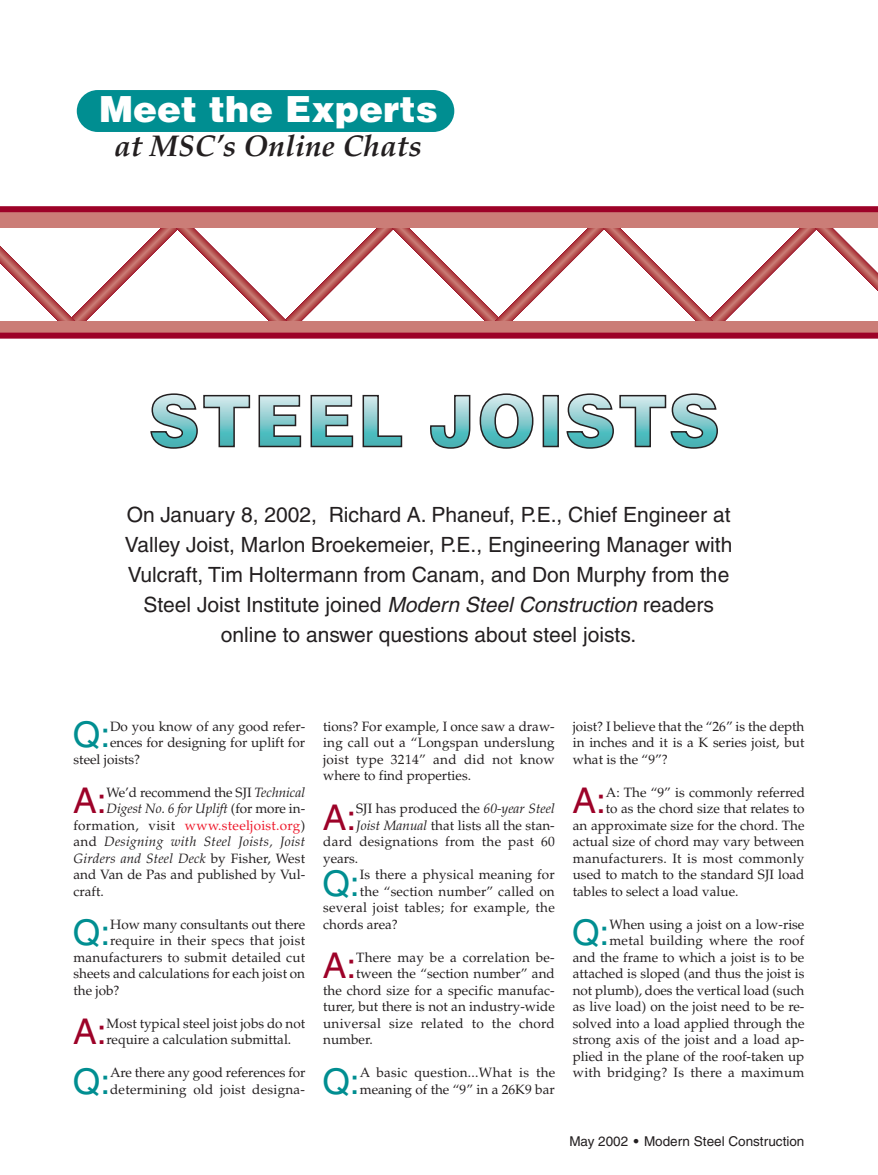
<style>
.page{position:relative;width:878px;height:1175px;background:#fff}
.page>*{position:absolute;margin:0;border:0;box-sizing:border-box;transform-origin:0 0}
.t1{font:900 36px "Helvetica";color:#fff}
.t2{font:35.4px "Helvetica";color:#008e91}
.t3{font:35.4px "Helvetica";color:#9d0228}
.t4{font:italic 700 30px "Palatino";color:#231f20}
.t5{font:21px/30px "Helvetica";color:#231f20;text-align:center}
.t6{font:13.5px/16.5px "Palatino";color:#231f20}
.t7{font:13.5px/16.5px "Palatino";letter-spacing:.02em;color:#231f20}
.t8{font:italic 13.5px "Palatino";letter-spacing:.01em;color:#231f20}
.t9{font:13.5px "Palatino";letter-spacing:.02em;color:#ee1b2d}
.t10{font:13.5px "Helvetica";color:#231f20}
.s1{font-style:italic}
.s2{font-style:normal}
.s3{color:#231f20}
.s4{font-weight:900}
</style>
<div class="page">
<div style="left:77px;top:90px;width:377px;height:42px;background:#008e91;border-radius:21px"></div>
<svg style="left:0;top:227px;width:878px;height:95px"></svg>
<div style="left:0;top:209px;width:878px;height:18px;background:#cb7d77"></div>
<div style="left:0;top:322px;width:878px;height:14px;background:#cb7d77"></div>
<div style="left:0;top:206px;width:878px;height:6px;background:#9d0228"></div>
<div style="left:0;top:332px;width:878px;height:6px;background:#9d0228"></div>
<svg style="left:150px;top:393px;width:568px;height:56px"></svg>
<h1 class="t1" style="left:99px;top:96px;width:340px">Meet the Experts</h1>
<h3 class="t4" style="left:114px;top:134px;width:309px">at MSC’s Online Chats</h3>
<p class="t5" style="left:125px;top:501px;width:609px">On January 8, 2002, Richard A. Phaneuf, P.E., Chief Engineer at Valley Joist, Marlon Broekemeier, P.E., Engineering Manager with Vulcraft, Tim Holtermann from Canam, and Don Murphy from the Steel Joist Institute joined <span class="s1">Modern Steel Construction</span>readers online to answer questions about steel joists.</p>
<h2 class="t2" style="left:73px;top:722px;width:39px">Q:</h2>
<p class="t6" style="left:110px;top:719px;width:196px">Do you know of any good refer-</p>
<p class="t6" style="left:110px;top:736px;width:196px">ences for designing for uplift for</p>
<p class="t6" style="left:74px;top:752px;width:68px">steel joists?</p>
<h2 class="t3" style="left:73px;top:788px;width:35px">A:</h2>
<p class="t6" style="left:106px;top:785px;width:200px">We’d recommend the SJI <span class="s1">Technical</span></p>
<p class="t8" style="left:106px;top:803px;width:200px">Digest No. 6 for Uplift <span class="s2">(for more in-</span></p>
<p class="t9" style="left:73px;top:820px;width:233px"><span class="s3">formation, visit</span> www.steeljoist.org<span class="s3">)</span></p>
<p class="t8" style="left:73px;top:836px;width:233px"><span class="s2">and</span> Designing with Steel Joists, Joist</p>
<p class="t8" style="left:73px;top:853px;width:233px">Girders and Steel Deck <span class="s2">by Fisher, West</span></p>
<p class="t6" style="left:73px;top:868px;width:233px">and Van de Pas and published by Vul-</p>
<p class="t6" style="left:73px;top:884px;width:32px">craft.</p>
<h2 class="t2" style="left:73px;top:920px;width:39px">Q:</h2>
<p class="t6" style="left:110px;top:917px;width:196px">How many consultants out there</p>
<p class="t7" style="left:110px;top:934px;width:196px">require in their specs that joist</p>
<p class="t6" style="left:74px;top:950px;width:233px">manufacturers to submit detailed cut</p>
<p class="t6" style="left:74px;top:967px;width:233px">sheets and calculations for each joist on</p>
<p class="t6" style="left:74px;top:983px;width:48px">the job?</p>
<h2 class="t3" style="left:73px;top:1019px;width:35px">A:</h2>
<p class="t6" style="left:106px;top:1016px;width:200px">Most typical steel joist jobs do not require a calculation submittal.</p>
<h2 class="t2" style="left:73px;top:1068px;width:39px">Q:</h2>
<p class="t6" style="left:110px;top:1066px;width:197px">Are there any good references for determining old joist designa-</p>
<p class="t6" style="left:323px;top:719px;width:233px;text-align:justify">tions? For example, I once saw a draw&shy;ing call out a “Longspan underslung joist type 3214” and did not know where to find properties.</p>
<h2 class="t3" style="left:323px;top:804px;width:35px">A:</h2>
<p class="t6" style="left:356px;top:802px;width:200px">SJI has produced the <span class="s1">60-year Steel</span></p>
<p class="t6" style="left:356px;top:818px;width:200px"><span class="s1">Joist Manual</span> that lists all the stan-</p>
<p class="t7" style="left:323px;top:835px;width:233px">dard designations from the past 60</p>
<p class="t6" style="left:323px;top:851px;width:37px">years.</p>
<h2 class="t2" style="left:322px;top:870px;width:39px">Q:</h2>
<p class="t6" style="left:360px;top:868px;width:196px">Is there a physical meaning for</p>
<p class="t6" style="left:360px;top:884px;width:196px">the “section number” called on</p>
<p class="t7" style="left:323px;top:901px;width:233px">several joist tables; for example, the</p>
<p class="t6" style="left:323px;top:917px;width:76px">chords area?</p>
<h2 class="t3" style="left:323px;top:953px;width:35px">A:</h2>
<p class="t7" style="left:356px;top:950px;width:200px">There may be a correlation be-</p>
<p class="t6" style="left:356px;top:967px;width:200px">tween the “section number” and</p>
<p class="t6" style="left:323px;top:983px;width:233px">the chord size for a specific manufac-</p>
<p class="t6" style="left:323px;top:1000px;width:233px">turer, but there is not an industry-wide</p>
<p class="t7" style="left:323px;top:1016px;width:233px">universal size related to the chord</p>
<p class="t6" style="left:323px;top:1033px;width:51px">number.</p>
<h2 class="t2" style="left:322px;top:1068px;width:39px">Q:</h2>
<p class="t7" style="left:360px;top:1066px;width:197px">A basic question...What is the meaning of the “9” in a 26K9 bar</p>
<p class="t6" style="left:573px;top:719px;width:233px;text-align:justify">joist? I believe that the “26” is the depth in inches and it is a K series joist, but what is the “9”?</p>
<h2 class="t3" style="left:572px;top:788px;width:35px">A:</h2>
<p class="t6" style="left:606px;top:785px;width:200px">A: The “9” is commonly referred</p>
<p class="t6" style="left:606px;top:802px;width:200px">to as the chord size that relates to</p>
<p class="t6" style="left:573px;top:818px;width:233px">an approximate size for the chord. The</p>
<p class="t6" style="left:573px;top:835px;width:233px">actual size of chord may vary between</p>
<p class="t7" style="left:573px;top:851px;width:233px">manufacturers. It is most commonly</p>
<p class="t6" style="left:573px;top:868px;width:233px">used to match to the standard SJI load</p>
<p class="t6" style="left:573px;top:884px;width:167px">tables to select a load value.</p>
<h2 class="t2" style="left:572px;top:920px;width:39px">Q:</h2>
<p class="t6" style="left:573px;top:917px;width:233px;text-align:right">When using a joist on a low-rise metal building where the roof<br>and the frame to which a joist is to be attached is sloped (and thus the joist is not plumb), does the vertical load (such as live load) on the joist need to be re&shy;solved into a load applied through the strong axis of the joist and a load ap&shy;plied in the plane of the roof-taken up with bridging? Is there a maximum</p>
<p class="t10" style="left:569px;top:1136px;width:236px">May 2002 <span class="s4">•</span> Modern Steel Construction</p>
</div>
